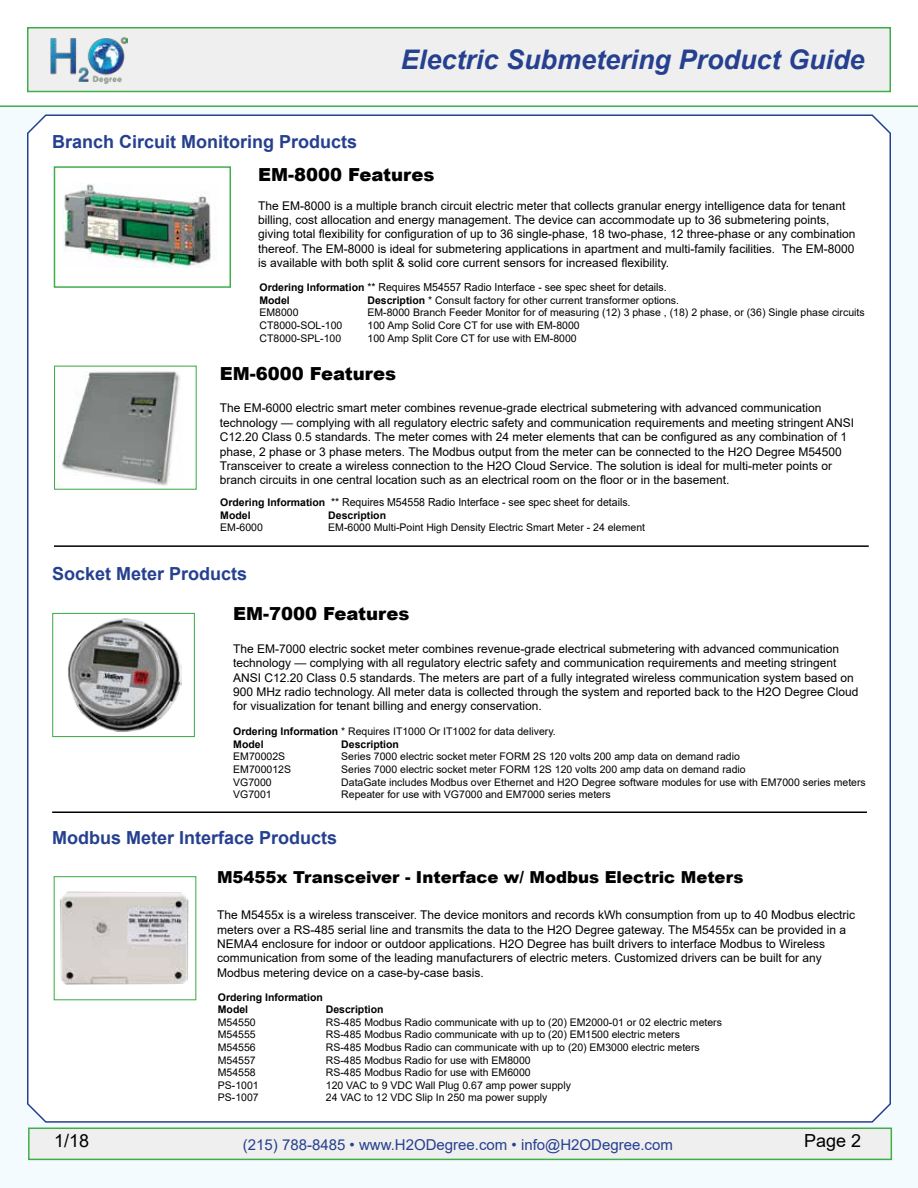
<style>
.page{position:relative;width:918px;height:1188px;background:#fff}
.page>*{position:absolute;margin:0;border:0;box-sizing:border-box;transform-origin:0 0}
.t1{font:italic 700 27px "Arial";color:#25408f}
.t2{font:700 18px "Arial";color:#25408f}
.t3{font:900 18px "Arial";color:#000}
.t4{font:18px "Arial";color:#000}
.t5{font:900 16.5px "Arial";color:#000}
.t6{font:15px "Arial";color:#25408f}
.t7{font:12px/14.4px "Arial";color:#000}
.t8{font:10.95px "Arial";color:#000;scale:.95 1}
.t9{font:10.5px/12.6px "Arial";color:#000}
.t10{font:700 10.5px/12.6px "Arial";color:#000}
.s1{font-weight:700;font-size:10.5px}
.s2{font-weight:700}
</style>
<div class="page">
<div style="left:0;top:107px;width:918px;height:1081px;background:#f4fbfe"></div>
<div style="left:28px;top:1128px;width:864px;height:32px;background:#efeff0;border:2px solid #41ad49"></div>
<hr style="left:0;top:105px;width:918px;height:2px;background:#41ad49">
<div style="left:27px;top:114px;width:864px;height:1009px;background:#fff"></div>
<div style="left:27px;top:27px;width:864px;height:65px;background:#efeff0;border:2px solid #41ad49"></div>
<img style="left:50px;top:37px;width:77px;height:47px">
<img style="left:62px;top:183px;width:156px;height:85px">
<div style="left:54px;top:166px;width:177px;height:122px;border:2px solid #41ad49"></div>
<img style="left:58px;top:363px;width:124px;height:125px">
<div style="left:54px;top:366px;width:143px;height:124px;border:1px solid #41ad49"></div>
<img style="left:68px;top:617px;width:114px;height:115px">
<div style="left:52px;top:613px;width:143px;height:124px;border:1px solid #41ad49"></div>
<div style="left:54px;top:876px;width:142px;height:124px;border:1px solid #41ad49"></div>
<img style="left:58px;top:889px;width:132px;height:99px">
<hr style="left:54px;top:545px;width:815px;height:2px;background:#000">
<hr style="left:52px;top:812px;width:815px;height:1px;background:#000">
<h1 class="t1" style="left:401px;top:42px;width:465px">Electric Submetering Product Guide</h1>
<h2 class="t2" style="left:52px;top:129px;width:307px">Branch Circuit Monitoring Products</h2>
<h2 class="t3" style="left:258px;top:161px;width:178px">EM-8000 Features</h2>
<p class="t7" style="left:258px;top:198px;width:599px">The EM-8000 is a multiple branch circuit electric meter that collects granular energy intelligence data for tenant billing, cost allocation and energy management. The device can accommodate up to 36 submetering points, giving total flexibility for configuration of up to 36 single-phase, 18 two-phase, 12 three-phase or any combination thereof. The EM-8000 is ideal for submetering applications in apartment and multi-family facilities. The EM-8000 is available with both split &amp; solid core current sensors for increased flexibility.</p>
<p class="t8" style="left:260px;top:280px;width:430px"><span class="s1">Ordering Information</span> ** Requires M54557 Radio Interface - see spec sheet for details.</p>
<p class="t10" style="left:260px;top:294px;width:32px">Model</p>
<p class="t9" style="left:368px;top:294px;width:313px"><span class="s2">Description</span> * Consult factory for other current transformer options.</p>
<p class="t9" style="left:260px;top:306px;width:41px">EM8000</p>
<p class="t9" style="left:368px;top:306px;width:499px">EM-8000 Branch Feeder Monitor for of measuring (12) 3 phase , (18) 2 phase, or (36) Single phase circuits</p>
<p class="t9" style="left:260px;top:319px;width:84px">CT8000-SOL-100</p>
<p class="t9" style="left:368px;top:319px;width:214px">100 Amp Solid Core CT for use with EM-8000</p>
<p class="t9" style="left:260px;top:331px;width:83px">CT8000-SPL-100</p>
<p class="t9" style="left:368px;top:331px;width:211px">100 Amp Split Core CT for use with EM-8000</p>
<h2 class="t3" style="left:220px;top:360px;width:178px">EM-6000 Features</h2>
<p class="t7" style="left:220px;top:401px;width:636px">The EM-6000 electric smart meter combines revenue-grade electrical submetering with advanced communication technology — complying with all regulatory electric safety and communication requirements and meeting stringent ANSI C12.20 Class 0.5 standards. The meter comes with 24 meter elements that can be configured as any combination of 1 phase, 2 phase or 3 phase meters. The Modbus output from the meter can be connected to the H2O Degree M54500<br>Transceiver to create a wireless connection to the H2O Cloud Service. The solution is ideal for multi-meter points or branch circuits in one central location such as an electrical room on the floor or in the basement.</p>
<p class="t8" style="left:220px;top:495px;width:433px"><span class="s1">Ordering Information</span> ** Requires M54558 Radio Interface - see spec sheet for details.</p>
<p class="t10" style="left:220px;top:509px;width:32px">Model</p>
<p class="t10" style="left:328px;top:509px;width:59px">Description</p>
<p class="t9" style="left:220px;top:521px;width:44px">EM-6000</p>
<p class="t9" style="left:328px;top:521px;width:318px">EM-6000 Multi-Point High Density Electric Smart Meter - 24 element</p>
<h2 class="t2" style="left:52px;top:561px;width:197px">Socket Meter Products</h2>
<h2 class="t3" style="left:233px;top:601px;width:178px">EM-7000 Features</h2>
<p class="t7" style="left:233px;top:641px;width:627px">The EM-7000 electric socket meter combines revenue-grade electrical submetering with advanced communication technology — complying with all regulatory electric safety and communication requirements and meeting stringent ANSI C12.20 Class 0.5 standards. The meters are part of a fully integrated wireless communication system based on 900 MHz radio technology. All meter data is collected through the system and reported back to the H2O Degree Cloud for visualization for tenant billing and energy conservation.</p>
<p class="t9" style="left:233px;top:725px;width:324px"><span class="s2">Ordering Information</span> * Requires IT1000 Or IT1002 for data delivery.<br><span class="s2">Model</span></p>
<p class="t10" style="left:341px;top:738px;width:59px">Description</p>
<p class="t9" style="left:233px;top:750px;width:53px">EM70002S</p>
<p class="t9" style="left:341px;top:750px;width:400px">Series 7000 electric socket meter FORM 2S 120 volts 200 amp data on demand radio</p>
<p class="t9" style="left:233px;top:763px;width:59px">EM700012S</p>
<p class="t9" style="left:341px;top:763px;width:406px">Series 7000 electric socket meter FORM 12S 120 volts 200 amp data on demand radio</p>
<p class="t9" style="left:233px;top:775px;width:40px">VG7000</p>
<p class="t9" style="left:341px;top:775px;width:526px">DataGate includes Modbus over Ethernet and H2O Degree software modules for use with EM7000 series meters</p>
<p class="t9" style="left:233px;top:788px;width:40px">VG7001</p>
<p class="t9" style="left:341px;top:788px;width:271px">Repeater for use with VG7000 and EM7000 series meters</p>
<h2 class="t2" style="left:52px;top:825px;width:287px">Modbus Meter Interface Products</h2>
<h3 class="t5" style="left:217px;top:865px;width:528px">M5455x Transceiver - Interface w/ Modbus Electric Meters</h3>
<p class="t7" style="left:217px;top:908px;width:640px">The M5455x is a wireless transceiver. The device monitors and records kWh consumption from up to 40 Modbus electric meters over a RS-485 serial line and transmits the data to the H2O Degree gateway. The M5455x can be provided in a NEMA4 enclosure for indoor or outdoor applications. H2O Degree has built drivers to interface Modbus to Wireless communication from some of the leading manufacturers of electric meters. Customized drivers can be built for any Modbus metering device on a case-by-case basis.</p>
<p class="t10" style="left:218px;top:991px;width:107px">Ordering Information<br>Model</p>
<p class="t10" style="left:326px;top:1003px;width:59px">Description</p>
<p class="t9" style="left:218px;top:1016px;width:39px">M54550</p>
<p class="t9" style="left:326px;top:1016px;width:398px">RS-485 Modbus Radio communicate with up to (20) EM2000-01 or 02 electric meters</p>
<p class="t9" style="left:218px;top:1028px;width:39px">M54555</p>
<p class="t9" style="left:326px;top:1028px;width:356px">RS-485 Modbus Radio communicate with up to (20) EM1500 electric meters</p>
<p class="t9" style="left:218px;top:1041px;width:39px">M54556</p>
<p class="t9" style="left:326px;top:1041px;width:376px">RS-485 Modbus Radio can communicate with up to (20) EM3000 electric meters</p>
<p class="t9" style="left:218px;top:1054px;width:39px">M54557</p>
<p class="t9" style="left:326px;top:1054px;width:206px">RS-485 Modbus Radio for use with EM8000</p>
<p class="t9" style="left:218px;top:1066px;width:39px">M54558</p>
<p class="t9" style="left:326px;top:1066px;width:206px">RS-485 Modbus Radio for use with EM6000</p>
<p class="t9" style="left:218px;top:1079px;width:42px">PS-1001</p>
<p class="t9" style="left:326px;top:1079px;width:247px">120 VAC to 9 VDC Wall Plug 0.67 amp power supply</p>
<p class="t9" style="left:218px;top:1091px;width:42px">PS-1007</p>
<p class="t9" style="left:326px;top:1091px;width:223px">24 VAC to 12 VDC Slip In 250 ma power supply</p>
<h2 class="t4" style="left:54px;top:1128px;width:37px">1/18</h2>
<p class="t6" style="left:243px;top:1134px;width:432px">(215) 788-8485 • www.H2ODegree.com • info@H2ODegree.com</p>
<h2 class="t4" style="left:804px;top:1128px;width:59px">Page 2</h2>
</div>
